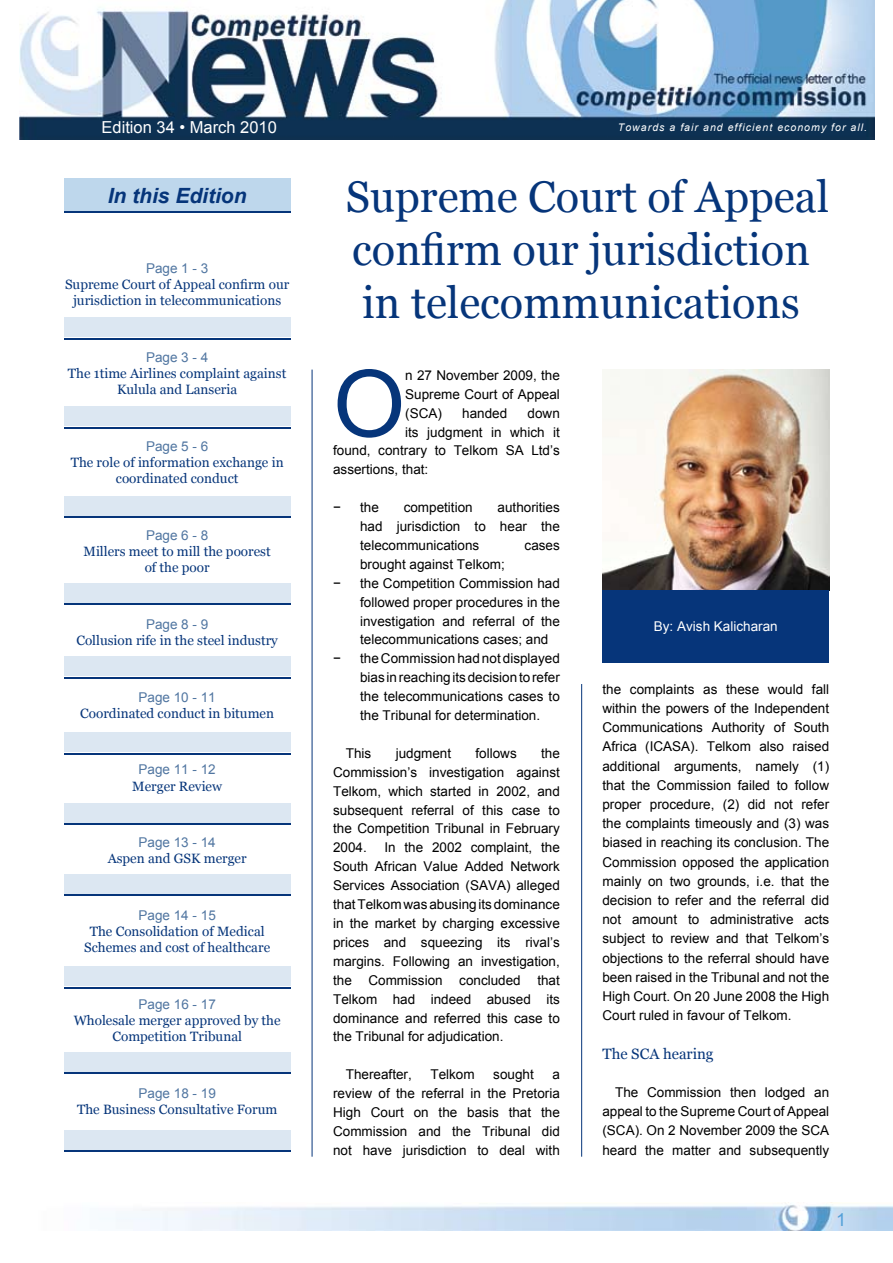
<style>
.page{position:relative;width:893px;height:1263px;background:#fff}
.page>*{position:absolute;margin:0;border:0;box-sizing:border-box;transform-origin:0 0}
.t1{font:92.7px "Arial";color:#06357a}
.t2{font:44.25px/53.1px "Georgia";color:#06357a}
.t3{font:italic 700 21px "Arial";color:#06357a}
.t4{font:18px "Arial";color:#53a1d8}
.t5{font:16.5px "Arial";color:#fff}
.t6{font:15px "Georgia";color:#06357a}
.t7{font:13.5px/18.9px "Arial";color:#000;text-align:justify}
.t8{font:13.5px/16.2px "Georgia";color:#06357a;text-align:center}
.t9{font:13.5px "Arial";color:#5176a1}
.t10{font:13.5px "Arial";color:#fff}
.t11{font:italic 10.5px "Arial";letter-spacing:.1em;color:#fff}
</style>
<div class="page">
<img style="left:602px;top:370px;width:227px;height:220px">
<div style="left:64px;top:179px;width:227px;height:34px;background:#bed7ec"></div>
<div style="left:64px;top:318px;width:227px;height:19px;background:#dce7f2"></div>
<hr style="left:64px;top:338px;width:227px;height:2px;background:#06357a">
<hr style="left:64px;top:212px;width:227px;height:1px;background:#06357a">
<hr style="left:312px;top:370px;width:1px;height:787px;background:#06357a">
<hr style="left:581px;top:684px;width:1px;height:473px;background:#06357a">
<div style="left:602px;top:590px;width:227px;height:72px;background:#06357a"></div>
<img style="left:100px;top:1204px;width:793px;height:27px">
<img style="left:20px;top:0;width:854px;height:140px">
<div style="left:64px;top:407px;width:227px;height:19px;background:#dce7f2"></div>
<hr style="left:64px;top:427px;width:227px;height:2px;background:#06357a">
<div style="left:64px;top:496px;width:227px;height:19px;background:#dce7f2"></div>
<hr style="left:64px;top:516px;width:227px;height:2px;background:#06357a">
<div style="left:64px;top:583px;width:227px;height:19px;background:#dce7f2"></div>
<hr style="left:64px;top:603px;width:227px;height:2px;background:#06357a">
<div style="left:64px;top:657px;width:227px;height:19px;background:#dce7f2"></div>
<hr style="left:64px;top:677px;width:227px;height:1px;background:#06357a">
<div style="left:64px;top:733px;width:227px;height:19px;background:#dce7f2"></div>
<hr style="left:64px;top:753px;width:227px;height:2px;background:#06357a">
<div style="left:64px;top:803px;width:227px;height:19px;background:#dce7f2"></div>
<hr style="left:64px;top:823px;width:227px;height:2px;background:#06357a">
<div style="left:64px;top:874px;width:227px;height:19px;background:#dce7f2"></div>
<hr style="left:64px;top:894px;width:227px;height:2px;background:#06357a">
<div style="left:64px;top:967px;width:227px;height:19px;background:#dce7f2"></div>
<hr style="left:64px;top:987px;width:227px;height:2px;background:#06357a">
<div style="left:64px;top:1052px;width:227px;height:19px;background:#dce7f2"></div>
<hr style="left:64px;top:1072px;width:227px;height:2px;background:#06357a">
<div style="left:64px;top:1130px;width:227px;height:19px;background:#dce7f2"></div>
<hr style="left:64px;top:1150px;width:227px;height:2px;background:#06357a">
<p class="t5" style="left:102px;top:117px;width:177px">Edition 34 • March 2010</p>
<p class="t11" style="left:618px;top:121px;width:251px">Towards a fair and efficient economy for all.</p>
<h3 class="t3" style="left:108px;top:182px;width:140px">In this Edition</h3>
<p class="t9" style="left:146px;top:259px;width:64px">Page 1 - 3</p>
<p class="t8" style="left:65px;top:276px;width:226px">Supreme Court of Appeal confirm our jurisdiction in telecommunications</p>
<p class="t9" style="left:146px;top:348px;width:64px">Page 3 - 4</p>
<p class="t8" style="left:68px;top:365px;width:220px">The 1time Airlines complaint against<br>Kulula and Lanseria</p>
<p class="t9" style="left:146px;top:437px;width:64px">Page 5 - 6</p>
<p class="t8" style="left:71px;top:454px;width:214px">The role of information exchange in coordinated conduct</p>
<p class="t9" style="left:146px;top:526px;width:64px">Page 6 - 8</p>
<p class="t8" style="left:83px;top:543px;width:189px">Millers meet to mill the poorest of the poor</p>
<p class="t9" style="left:146px;top:615px;width:64px">Page 8 - 9</p>
<p class="t8" style="left:76px;top:632px;width:203px">Collusion rife in the steel industry</p>
<p class="t9" style="left:139px;top:688px;width:79px">Page 10 - 11</p>
<p class="t8" style="left:80px;top:705px;width:195px">Coordinated conduct in bitumen</p>
<p class="t9" style="left:139px;top:761px;width:79px">Page 11 - 12</p>
<p class="t8" style="left:132px;top:778px;width:91px">Merger Review</p>
<p class="t9" style="left:139px;top:834px;width:79px">Page 13 - 14</p>
<p class="t8" style="left:108px;top:851px;width:140px">Aspen and GSK merger</p>
<p class="t9" style="left:139px;top:906px;width:79px">Page 14 - 15</p>
<p class="t8" style="left:84px;top:923px;width:187px">The Consolidation of Medical<br>Schemes and cost of healthcare</p>
<p class="t9" style="left:139px;top:995px;width:79px">Page 16 - 17</p>
<p class="t8" style="left:74px;top:1012px;width:208px">Wholesale merger approved by the<br>Competition Tribunal</p>
<p class="t9" style="left:139px;top:1084px;width:79px">Page 18 - 19</p>
<p class="t8" style="left:77px;top:1101px;width:202px">The Business Consultative Forum</p>
<h2 class="t2" style="left:346px;top:170px;width:485px">Supreme Court of Appeal confirm our jurisdiction in telecommunications</h2>
<h1 class="t1" style="left:333px;top:343px;width:74px">O</h1>
<p class="t7" style="left:405px;top:366px;width:156px">n 27 November 2009, the Supreme Court of Appeal (SCA)</p>
<p class="t7" style="left:462px;top:404px;width:47px">handed</p>
<p class="t7" style="left:528px;top:404px;width:34px">down</p>
<p class="t7" style="left:405px;top:422px;width:156px">its judgment in which it</p>
<p class="t7" style="left:333px;top:441px;width:228px">found, contrary to Telkom SA Ltd’s</p>
<p class="t7" style="left:333px;top:460px;width:97px">assertions, that:</p>
<p class="t7" style="left:333px;top:498px;width:9px">−</p>
<p class="t7" style="left:360px;top:498px;width:20px">the</p>
<p class="t7" style="left:404px;top:498px;width:71px">competition</p>
<p class="t7" style="left:360px;top:498px;width:201px;text-indent:137px">authorities had jurisdiction to hear the telecommunications</p>
<p class="t7" style="left:525px;top:536px;width:37px">cases</p>
<p class="t7" style="left:360px;top:555px;width:146px">brought against Telkom;</p>
<p class="t7" style="left:333px;top:574px;width:9px">−</p>
<p class="t7" style="left:360px;top:574px;width:201px">the Competition Commission had followed proper procedures in the investigation and referral of the telecommunications cases; and</p>
<p class="t7" style="left:333px;top:649px;width:9px">−</p>
<p class="t7" style="left:360px;top:649px;width:201px">the Commission had not displayed bias in reaching its decision to refer the telecommunications cases to the Tribunal for determination.</p>
<p class="t7" style="left:346px;top:744px;width:27px">This</p>
<p class="t7" style="left:396px;top:744px;width:57px">judgment</p>
<p class="t7" style="left:476px;top:744px;width:43px">follows</p>
<p class="t7" style="left:333px;top:744px;width:228px;text-indent:208px">the Commission’s investigation against Telkom, which started in 2002, and subsequent referral of this case to the Competition Tribunal in February 2004.</p>
<p class="t7" style="left:333px;top:838px;width:228px;text-indent:51px">In the 2002 complaint, the South African Value Added Network Services Association (SAVA) alleged that Telkom was abusing its dominance in the market by charging excessive prices and squeezing its rival’s margins. Following an investigation, the Commission concluded that Telkom had indeed abused its dominance and referred this case to the Tribunal for adjudication.</p>
<p class="t7" style="left:346px;top:1065px;width:68px">Thereafter,</p>
<p class="t7" style="left:430px;top:1065px;width:46px">Telkom</p>
<p class="t7" style="left:493px;top:1065px;width:42px">sought</p>
<p class="t7" style="left:333px;top:1065px;width:228px;text-indent:219px">a review of the referral in the Pretoria High Court on the basis that the Commission and the Tribunal did not have jurisdiction to deal with</p>
<p class="t10" style="left:654px;top:617px;width:125px">By: Avish Kalicharan</p>
<p class="t7" style="left:602px;top:680px;width:228px">the complaints as these would fall within the powers of the Independent Communications Authority of South Africa (ICASA). Telkom also raised additional arguments, namely (1) that the Commission failed to follow proper procedure, (2) did not refer the complaints timeously and (3) was biased in reaching its conclusion. The Commission opposed the application mainly on two grounds, i.e. that the decision to refer and the referral did not amount to administrative acts subject to review and that Telkom’s objections to the referral should have been raised in the Tribunal and not the High Court. On 20 June 2008 the High Court ruled in favour of Telkom.</p>
<p class="t6" style="left:602px;top:1045px;width:113px">The SCA hearing</p>
<p class="t7" style="left:602px;top:1083px;width:228px;text-indent:13px">The Commission then lodged an appeal to the Supreme Court of Appeal (SCA). On 2 November 2009 the SCA heard the matter and subsequently</p>
<h3 class="t4" style="left:836px;top:1208px;width:12px">1</h3>
</div>
